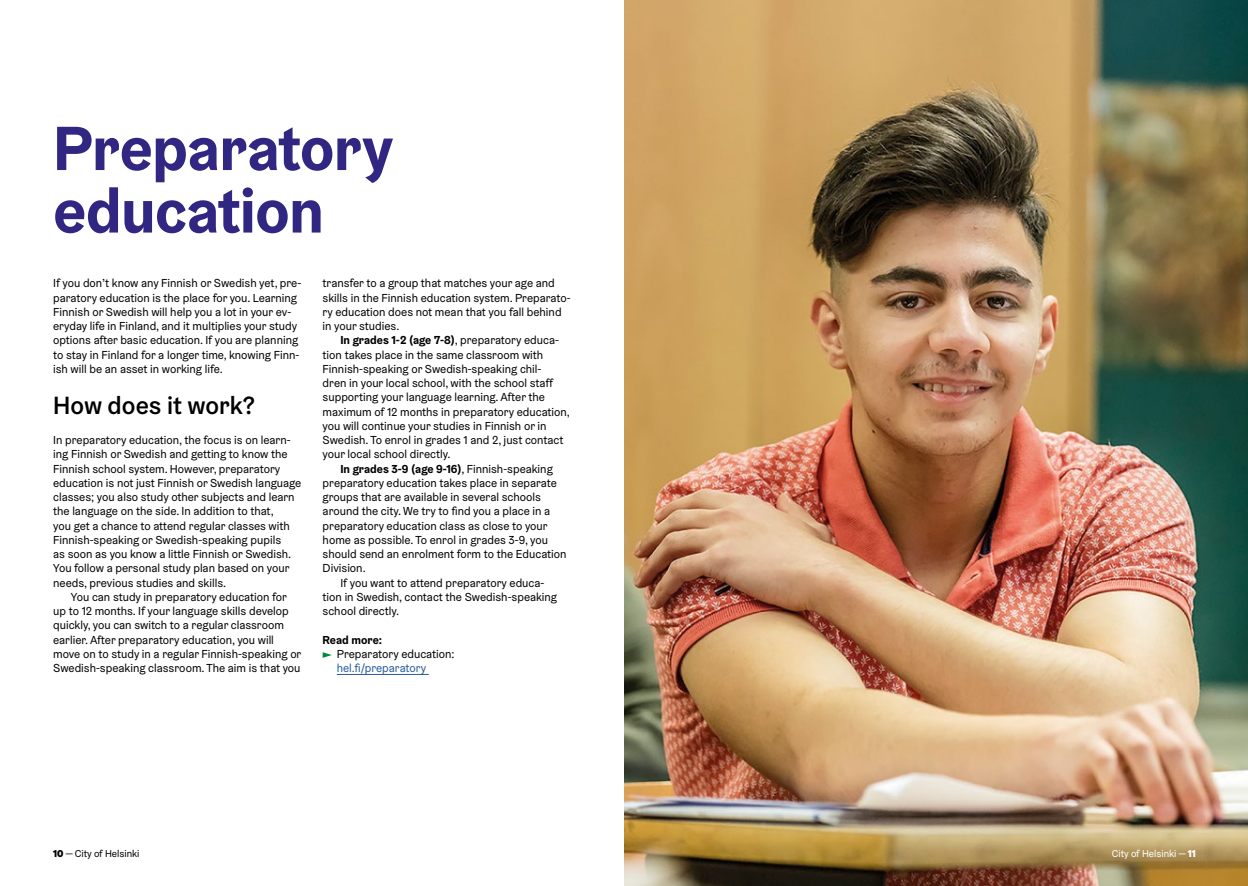
<style>
.page{position:relative;width:1248px;height:886px;background:#fff}
.page>*{position:absolute;margin:0;border:0;box-sizing:border-box;transform-origin:0 0}
.H1_iso-otsikko{font:700 62.5px/62.5px "Helsinki Grotesk";letter-spacing:-.01em;color:#312783}
.H_2Väliotsikko20{font:500 25px "Helsinki Grotesk";color:#000}
.p_Leipis_Helsinki_Gr{font:11.62px/14.2px "Helsinki Grotesk";color:#000}
.p_Leipis_Helsinki_Gr-2{font:700 11.62px "Helsinki Grotesk";color:#000}
.t1{font:10px "Helsinki Grotesk";color:#000}
.t2{font:10px "Helsinki Grotesk";color:#fff}
.s1{font-weight:700}
.s2{color:#275b9b}
.s3{font-weight:900}
</style>
<div class="page">
<hr style="left:337px;top:674px;width:92px;height:1px;background:#275b9b">
<svg style="left:322px;top:652px;width:10px;height:6px"></svg>
<img style="left:624px;top:0;width:623px;height:886px">
<p class="H1_iso-otsikko" style="left:53px;top:116px;width:341px">Preparatory education</p>
<p class="p_Leipis_Helsinki_Gr" style="left:53px;top:276px;width:250px">If you don’t know any Finnish or Swedish yet, pre&shy;paratory education is the place for you. Learning Finnish or Swedish will help you a lot in your ev&shy;eryday life in Finland, and it multiplies your study options after basic education. If you are planning to stay in Finland for a longer time, knowing Finn&shy;ish will be an asset in working life.</p>
<p class="H_2Väliotsikko20" style="left:53px;top:390px;width:203px">How does it work?</p>
<p class="p_Leipis_Helsinki_Gr" style="left:53px;top:433px;width:250px">In preparatory education, the focus is on learn&shy;ing Finnish or Swedish and getting to know the Finnish school system. However, preparatory education is not just Finnish or Swedish language classes; you also study other subjects and learn the language on the side. In addition to that,<br>you get a chance to attend regular classes with Finnish-speaking or Swedish-speaking pupils<br>as soon as you know a little Finnish or Swedish.<br>You follow a personal study plan based on your needs, previous studies and skills.</p>
<p class="p_Leipis_Helsinki_Gr" style="left:53px;top:589px;width:250px;text-indent:18px">You can study in preparatory education for up to 12 months. If your language skills develop quickly, you can switch to a regular classroom earlier. After preparatory education, you will move on to study in a regular Finnish-speaking or Swedish-speaking classroom. The aim is that you</p>
<p class="p_Leipis_Helsinki_Gr" style="left:322px;top:276px;width:249px">transfer to a group that matches your age and skills in the Finnish education system. Preparato&shy;ry education does not mean that you fall behind in your studies.</p>
<p class="p_Leipis_Helsinki_Gr" style="left:322px;top:333px;width:249px;text-indent:18px"><span class="s1">In grades 1-2 (age 7-8)</span>, preparatory educa&shy;tion takes place in the same classroom with Finnish-speaking or Swedish-speaking chil-<br>dren in your local school, with the school staff supporting your language learning. After the maximum of 12 months in preparatory education, you will continue your studies in Finnish or in Swedish. To enrol in grades 1 and 2, just contact your local school directly.</p>
<p class="p_Leipis_Helsinki_Gr" style="left:322px;top:461px;width:245px;text-indent:18px"><span class="s1">In grades 3-9 (age 9-16)</span>, Finnish-speaking preparatory education takes place in separate groups that are available in several schools around the city. We try to find you a place in a preparatory education class as close to your home as possible. To enrol in grades 3-9, you should send an enrolment form to the Education Division.</p>
<p class="p_Leipis_Helsinki_Gr" style="left:322px;top:575px;width:236px;text-indent:18px">If you want to attend preparatory educa&shy;tion in Swedish, contact the Swedish-speaking school directly.</p>
<p class="p_Leipis_Helsinki_Gr-2" style="left:322px;top:632px;width:61px">Read more:</p>
<p class="p_Leipis_Helsinki_Gr" style="left:337px;top:646px;width:119px">Preparatory education: <span class="s2">hel.fi/preparatory</span></p>
<p class="t1" style="left:53px;top:848px;width:88px"><span class="s3">10</span> — City of Helsinki</p>
<p class="t2" style="left:1111px;top:848px;width:85px">City of Helsinki — <span class="s3">11</span></p>
</div>
